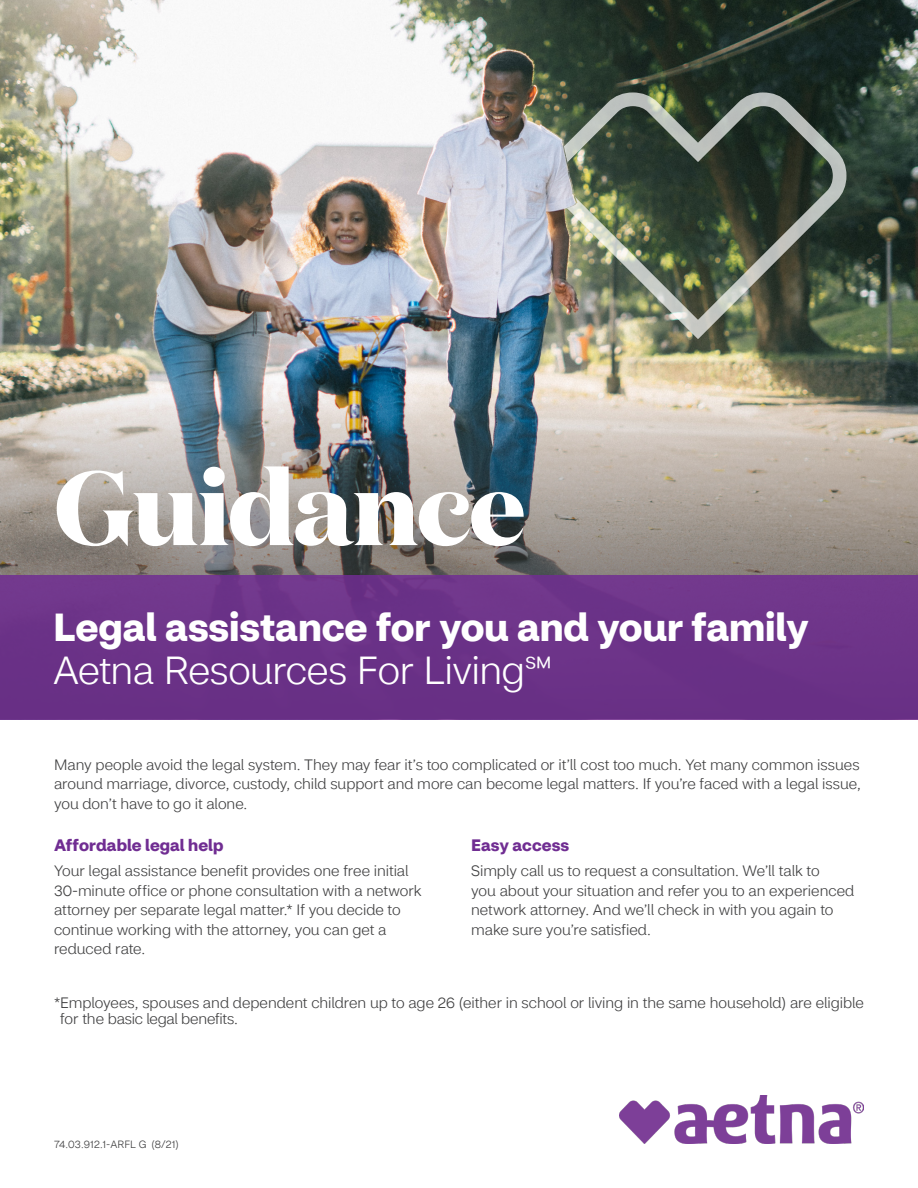
<style>
.page{position:relative;width:918px;height:1188px;background:#fff}
.page>*{position:absolute;margin:0;border:0;box-sizing:border-box;transform-origin:0 0}
.t1{font:700 105px "Domaine Display";letter-spacing:-.02em;color:#fff}
.Subhead_bold{font:700 39px "CVS Health Sans";color:#fff}
.t2{font:300 39px "CVS Health Sans";letter-spacing:-.015em;color:#fff}
.Body_headline{font:700 16.5px "CVS Health Sans";letter-spacing:.005em;color:#702d92}
.Body{font:300 15px/19.5px "CVS Health Sans";color:#3e3e3f}
.Disclaimer{font:300 15px/16.5px "CVS Health Sans";color:#3e3e3f}
._12a-_Aetna_is_the_b{font:300 10.5px "CVS Health Sans";letter-spacing:.015em;color:#3e3e3f}
</style>
<div class="page">
<img style="left:0;top:0;width:918px;height:383px">
<img style="left:0;top:383px;width:918px;height:192px">
<div style="left:0;top:575px;width:918px;height:144px;background:#6b3287"></div>
<img style="left:550px;top:92px;width:296px;height:247px">
<img style="left:545px;top:132px;width:32px;height:140px">
<img style="left:620px;top:1096px;width:244px;height:47px">
<p class="t1" style="left:54px;top:431px;width:473px">Guidance</p>
<h1 class="Subhead_bold" style="left:53px;top:603px;width:757px">Legal assistance for you and your family</h1>
<p class="t2" style="left:53px;top:647px;width:501px">Aetna Resources For Living℠</p>
<p class="Body" style="left:54px;top:755px;width:809px;text-align:justify">Many people avoid the legal system. They may fear it’s too complicated or it’ll cost too much. Yet many common issues around marriage, divorce, custody, child support and more can become legal matters. If you’re faced with a legal issue, you don’t have to go it alone.</p>
<h2 class="Body_headline" style="left:54px;top:835px;width:171px">Affordable legal help</h2>
<p class="Body" style="left:54px;top:861px;width:369px">Your legal assistance benefit provides one free initial 30-minute office or phone consultation with a network attorney per separate legal matter.* If you decide to continue working with the attorney, you can get a reduced rate.</p>
<h2 class="Body_headline" style="left:471px;top:835px;width:100px">Easy access</h2>
<p class="Body" style="left:471px;top:861px;width:385px">Simply call us to request a consultation. We’ll talk to<br>you about your situation and refer you to an experienced network attorney. And we’ll check in with you again to make sure you’re satisfied.</p>
<p class="Disclaimer" style="left:60px;top:994px;width:805px;text-indent:-6px">*Employees, spouses and dependent children up to age 26 (either in school or living in the same household) are eligible for the basic legal benefits.</p>
<p class="_12a-_Aetna_is_the_b" style="left:54px;top:1138px;width:126px">74.03.912.1-ARFL G (8/21)</p>
</div>
